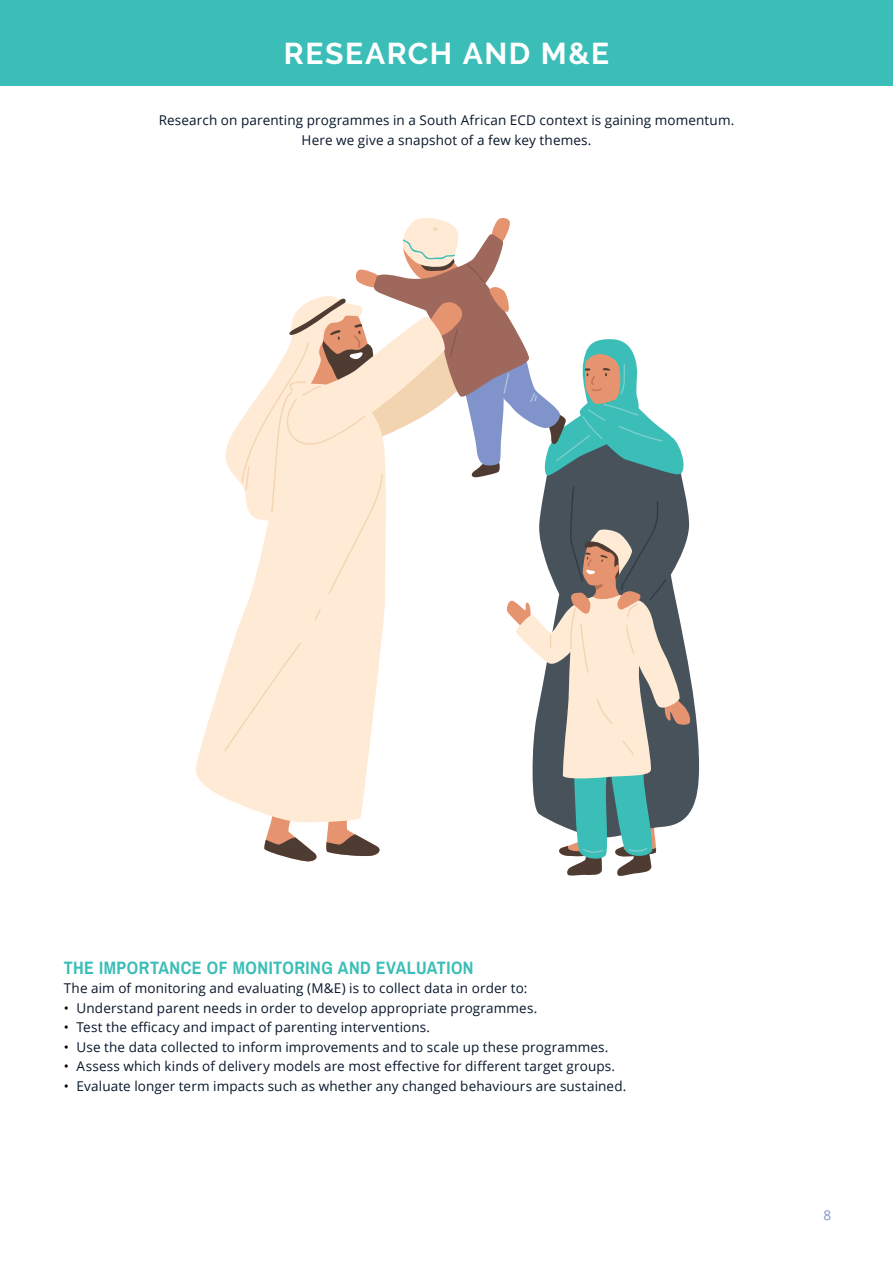
<style>
.page{position:relative;width:893px;height:1263px;background:#fff}
.page>*{position:absolute;margin:0;border:0;box-sizing:border-box;transform-origin:0 0}
.t1{font:700 30px "Raleway";letter-spacing:.05em;color:#fff}
.t2{font:700 18px "Archivo Narrow";letter-spacing:.025em;color:#3abeb7}
.t3{font:13.5px/19.5px "Open Sans";letter-spacing:.01em;color:#08172b;text-align:center}
.t4{font:13.5px "Open Sans";color:#8194cb}
.s1{color:#000}
</style>
<div class="page">
<div style="left:0;top:0;width:893px;height:85px;background:#3abeb7"></div>
<svg style="left:692px;top:687px;width:7px;height:122px"></svg>
<svg style="left:196px;top:678px;width:26px;height:119px;fill:#ffebd5"></svg>
<svg style="left:222px;top:218px;width:470px;height:658px"></svg>
<h1 class="t1" style="left:284px;top:36px;width:327px">RESEARCH AND M&amp;E</h1>
<p class="t3" style="left:159px;top:110px;width:577px">Research on parenting programmes in a South African ECD context is gaining momentum.<br>Here we give a snapshot of a few key themes.</p>
<h2 class="t2" style="left:64px;top:957px;width:411px">THE IMPORTANCE OF MONITORING AND EVALUATION</h2>
<p class="t3" style="left:64px;top:978px;width:465px">The aim of monitoring and evaluating (M&amp;E) is to collect data in order to:</p>
<p class="t3" style="left:64px;top:998px;width:475px"><span class="s1">•</span> Understand parent needs in order to develop appropriate programmes.</p>
<p class="t3" style="left:64px;top:1017px;width:368px"><span class="s1">•</span> Test the efficacy and impact of parenting interventions.</p>
<p class="t3" style="left:64px;top:1037px;width:546px"><span class="s1">•</span> Use the data collected to inform improvements and to scale up these programmes.</p>
<p class="t3" style="left:64px;top:1056px;width:553px"><span class="s1">•</span> Assess which kinds of delivery models are most effective for different target groups.</p>
<p class="t3" style="left:64px;top:1076px;width:564px"><span class="s1">•</span> Evaluate longer term impacts such as whether any changed behaviours are sustained.</p>
<p class="t4" style="left:824px;top:1205px;width:9px">8</p>
</div>
